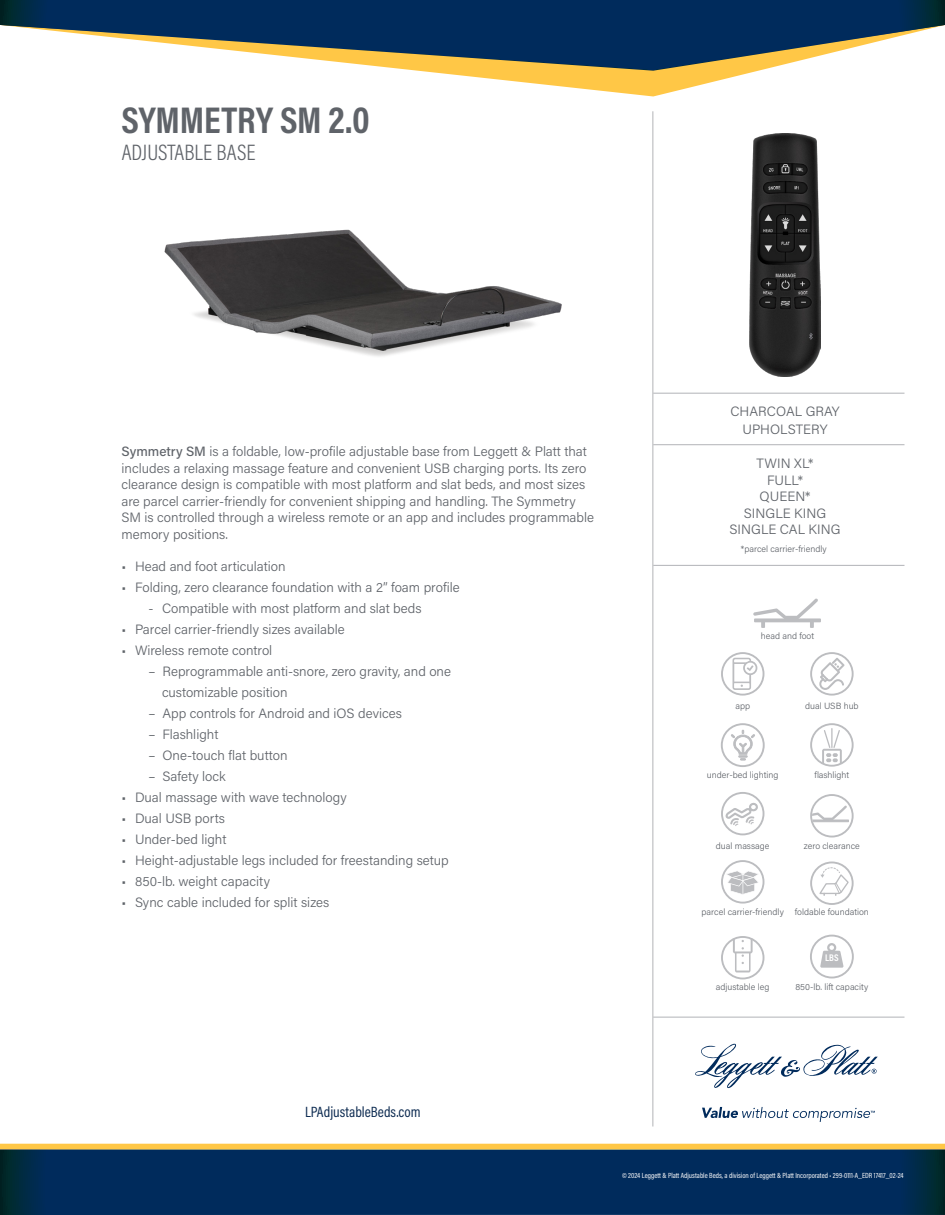
<style>
.page{position:relative;width:945px;height:1215px;background:#fff}
.page>*{position:absolute;margin:0;border:0;box-sizing:border-box;transform-origin:0 0}
.base_name{font:700 37.5px "Acumin Pro Cond";color:#5f6369}
.base_name-2{font:300 22.5px "Acumin Pro Cond";color:#5f6369}
.base_name-3{font:15px "Acumin Pro Cond";color:#0e2c52}
.feature_body{font:300 13.5px/16.5px "Acumin Pro";color:#5f6369}
.table_body{font:300 13.5px "Acumin Pro";color:#5f6369}
.color{font:300 13.5px "Acumin Pro";color:#5f6369}
.t1{font:700 9.75px "Acumin Pro Cond";color:#fff}
.icon_text{font:300 9px "Acumin Pro";color:#5f6369}
.feature_body-2{font:300 9px "Acumin Pro";color:#5f6369}
.feature_body-3{font:7.5px "Acumin Pro Cond";color:#fff}
.s1{font-weight:500}
</style>
<div class="page">
<svg style="left:695px;top:1043px;width:183px;height:45px"></svg>
<svg style="left:702px;top:1107px;width:173px;height:15px"></svg>
<svg style="left:421px;top:71px;width:336px;height:25px"></svg>
<div style="left:0;top:1150px;width:945px;height:65px;background:#002b5c"></div>
<svg style="left:0;top:0;width:945px;height:71px;fill:#002b5c"></svg>
<div style="left:0;top:1144px;width:945px;height:6px;background:#ffc746"></div>
<img style="left:164px;top:229px;width:398px;height:128px">
<svg style="left:753px;top:598px;width:68px;height:30px"></svg>
<svg style="left:810px;top:652px;width:44px;height:44px"></svg>
<svg style="left:810px;top:794px;width:44px;height:44px"></svg>
<svg style="left:721px;top:860px;width:43px;height:44px"></svg>
<svg style="left:810px;top:862px;width:44px;height:43px"></svg>
<svg style="left:721px;top:723px;width:44px;height:44px"></svg>
<svg style="left:810px;top:723px;width:44px;height:44px"></svg>
<svg style="left:721px;top:792px;width:43px;height:43px"></svg>
<hr style="left:652px;top:111px;width:1px;height:1015px;background:#b2b3b7">
<hr style="left:653px;top:1017px;width:251px;height:1px;background:#b2b3b7">
<hr style="left:653px;top:444px;width:251px;height:1px;background:#b2b3b7">
<hr style="left:653px;top:565px;width:251px;height:1px;background:#b2b3b7">
<hr style="left:653px;top:393px;width:251px;height:1px;background:#b2b3b7">
<svg style="left:721px;top:936px;width:43px;height:43px"></svg>
<svg style="left:810px;top:935px;width:44px;height:43px"></svg>
<div style="left:827px;top:943px;width:9px;height:9px;border:2px solid #bcbdc0;border-radius:50%"></div>
<img style="left:750px;top:133px;width:70px;height:244px">
<svg style="left:721px;top:652px;width:43px;height:44px"></svg>
<p class="base_name" style="left:122px;top:95px;width:250px">SYMMETRY SM 2.0</p>
<p class="base_name-2" style="left:122px;top:138px;width:135px">ADJUSTABLE BASE</p>
<p class="feature_body" style="left:122px;top:443px;width:474px"><span class="s1">Symmetry SM</span> is a foldable, low-profile adjustable base from Leggett &amp; Platt that includes a relaxing massage feature and convenient USB charging ports. Its zero clearance design is compatible with most platform and slat beds, and most sizes are parcel carrier-friendly for convenient shipping and handling. The Symmetry SM is controlled through a wireless remote or an app and includes programmable memory positions.</p>
<p class="feature_body" style="left:122px;top:557px;width:166px">• Head and foot articulation</p>
<p class="feature_body" style="left:122px;top:578px;width:340px">• Folding, zero clearance foundation with a 2” foam profile</p>
<p class="feature_body" style="left:148px;top:599px;width:275px">- Compatible with most platform and slat beds</p>
<p class="feature_body" style="left:122px;top:620px;width:225px">• Parcel carrier-friendly sizes available</p>
<p class="feature_body" style="left:122px;top:641px;width:152px">• Wireless remote control</p>
<p class="feature_body" style="left:162px;top:660px;width:291px;line-height:21px;text-indent:-14px">– Reprogrammable anti-snore, zero gravity, and one customizable position</p>
<p class="feature_body" style="left:148px;top:704px;width:255px">– App controls for Android and iOS devices</p>
<p class="feature_body" style="left:148px;top:725px;width:71px">– Flashlight</p>
<p class="feature_body" style="left:148px;top:746px;width:141px">– One-touch flat button</p>
<p class="feature_body" style="left:148px;top:767px;width:79px">– Safety lock</p>
<p class="feature_body" style="left:122px;top:788px;width:227px">• Dual massage with wave technology</p>
<p class="feature_body" style="left:122px;top:809px;width:105px">• Dual USB ports</p>
<p class="feature_body" style="left:122px;top:830px;width:106px">• Under-bed light</p>
<p class="feature_body" style="left:122px;top:851px;width:329px">• Height-adjustable legs included for freestanding setup</p>
<p class="feature_body" style="left:122px;top:872px;width:150px">• 850-lb. weight capacity</p>
<p class="feature_body" style="left:122px;top:893px;width:209px">• Sync cable included for split sizes</p>
<p class="color" style="left:730px;top:402px;width:111px">CHARCOAL GRAY</p>
<p class="color" style="left:742px;top:420px;width:87px">UPHOLSTERY</p>
<p class="table_body" style="left:757px;top:454px;width:58px">TWIN XL*</p>
<p class="table_body" style="left:767px;top:471px;width:37px">FULL*</p>
<p class="table_body" style="left:760px;top:487px;width:53px">QUEEN*</p>
<p class="table_body" style="left:744px;top:504px;width:84px">SINGLE KING</p>
<p class="table_body" style="left:730px;top:520px;width:113px">SINGLE CAL KING</p>
<p class="feature_body-2" style="left:741px;top:543px;width:87px">*parcel carrier-friendly</p>
<p class="icon_text" style="left:761px;top:630px;width:55px">head and foot</p>
<p class="icon_text" style="left:735px;top:700px;width:16px">app</p>
<p class="icon_text" style="left:805px;top:700px;width:55px">dual USB hub</p>
<p class="icon_text" style="left:707px;top:768px;width:73px">under-bed lighting</p>
<p class="icon_text" style="left:814px;top:768px;width:36px">flashlight</p>
<p class="icon_text" style="left:716px;top:839px;width:55px">dual massage</p>
<p class="icon_text" style="left:804px;top:839px;width:57px">zero clearance</p>
<p class="icon_text" style="left:702px;top:906px;width:84px">parcel carrier-friendly</p>
<p class="icon_text" style="left:795px;top:906px;width:76px">foldable foundation</p>
<p class="icon_text" style="left:716px;top:980px;width:55px">adjustable leg</p>
<p class="t1" style="left:825px;top:951px;width:15px">LBS</p>
<p class="icon_text" style="left:795px;top:980px;width:75px">850-lb. lift capacity</p>
<p class="base_name-3" style="left:305px;top:1102px;width:117px">LPAdjustableBeds.com</p>
<p class="feature_body-3" style="left:622px;top:1171px;width:283px">© 2024 Leggett &amp; Platt Adjustable Beds, a division of Leggett &amp; Platt Incorporated • 299-0111-A_EDR 17417_02-24</p>
</div>
